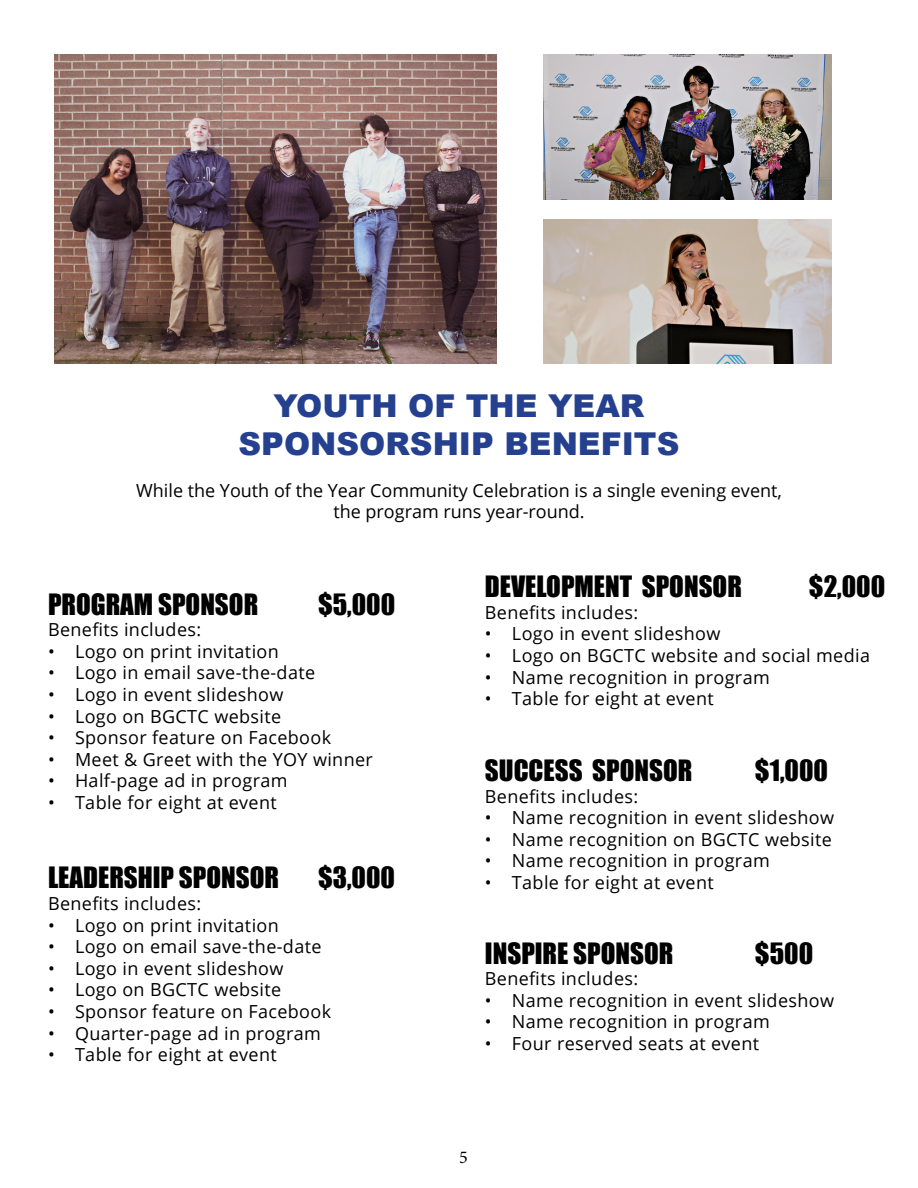
<style>
.page{position:relative;width:918px;height:1188px;background:#fff}
.page>*{position:absolute;margin:0;border:0;box-sizing:border-box;transform-origin:0 0}
.t1{font:900 31.5px/37.8px "Arial";color:#25408f;text-align:center}
.t2{font:27px "Impact";color:#000}
.t3{font:18px "Open Sans";letter-spacing:.02em;color:#000}
.t4{font:18px/21.6px "Open Sans";color:#000;text-align:center}
.t5{font:18px "Minion Pro";color:#000}
</style>
<div class="page">
<img style="left:54px;top:54px;width:443px;height:310px">
<img style="left:544px;top:54px;width:287px;height:145px">
<img style="left:544px;top:220px;width:287px;height:144px">
<h1 class="t1" style="left:239px;top:386px;width:442px">YOUTH OF THE YEAR<br>SPONSORSHIP BENEFITS</h1>
<p class="t4" style="left:136px;top:479px;width:647px">While the Youth of the Year Community Celebration is a single evening event, the program runs year-round.</p>
<h2 class="t2" style="left:48px;top:583px;width:212px">PROGRAM SPONSOR</h2>
<h2 class="t2" style="left:318px;top:583px;width:79px">$5,000</h2>
<p class="t3" style="left:48px;top:617px;width:155px">Benefits includes:</p>
<p class="t3" style="left:48px;top:639px;width:232px">• Logo on print invitation</p>
<p class="t3" style="left:48px;top:661px;width:269px">• Logo in email save-the-date</p>
<p class="t3" style="left:48px;top:682px;width:237px">• Logo in event slideshow</p>
<p class="t3" style="left:48px;top:704px;width:235px">• Logo on BGCTC website</p>
<p class="t3" style="left:48px;top:725px;width:285px">• Sponsor feature on Facebook</p>
<p class="t3" style="left:48px;top:747px;width:326px">• Meet &amp; Greet with the YOY winner</p>
<p class="t3" style="left:48px;top:769px;width:241px">• Half-page ad in program</p>
<p class="t3" style="left:48px;top:790px;width:230px">• Table for eight at event</p>
<h2 class="t2" style="left:48px;top:857px;width:233px">LEADERSHIP SPONSOR</h2>
<h2 class="t2" style="left:318px;top:857px;width:79px">$3,000</h2>
<p class="t3" style="left:48px;top:891px;width:155px">Benefits includes:</p>
<p class="t3" style="left:48px;top:913px;width:232px">• Logo on print invitation</p>
<p class="t3" style="left:48px;top:934px;width:275px">• Logo on email save-the-date</p>
<p class="t3" style="left:48px;top:956px;width:237px">• Logo in event slideshow</p>
<p class="t3" style="left:48px;top:978px;width:235px">• Logo on BGCTC website</p>
<p class="t3" style="left:48px;top:999px;width:285px">• Sponsor feature on Facebook</p>
<p class="t3" style="left:48px;top:1021px;width:274px">• Quarter-page ad in program</p>
<p class="t3" style="left:48px;top:1042px;width:230px">• Table for eight at event</p>
<h2 class="t2" style="left:485px;top:566px;width:258px">DEVELOPMENT SPONSOR</h2>
<h2 class="t2" style="left:809px;top:566px;width:78px">$2,000</h2>
<p class="t3" style="left:485px;top:600px;width:155px">Benefits includes:</p>
<p class="t3" style="left:485px;top:622px;width:237px">• Logo in event slideshow</p>
<p class="t3" style="left:485px;top:643px;width:387px">• Logo on BGCTC website and social media</p>
<p class="t3" style="left:485px;top:665px;width:286px">• Name recognition in program</p>
<p class="t3" style="left:485px;top:686px;width:230px">• Table for eight at event</p>
<h2 class="t2" style="left:485px;top:749px;width:209px">SUCCESS SPONSOR</h2>
<h2 class="t2" style="left:755px;top:749px;width:75px">$1,000</h2>
<p class="t3" style="left:485px;top:784px;width:155px">Benefits includes:</p>
<p class="t3" style="left:485px;top:805px;width:351px">• Name recognition in event slideshow</p>
<p class="t3" style="left:485px;top:827px;width:348px">• Name recognition on BGCTC website</p>
<p class="t3" style="left:485px;top:848px;width:286px">• Name recognition in program</p>
<p class="t3" style="left:485px;top:870px;width:230px">• Table for eight at event</p>
<h2 class="t2" style="left:485px;top:932px;width:190px">INSPIRE SPONSOR</h2>
<h2 class="t2" style="left:755px;top:932px;width:60px">$500</h2>
<p class="t3" style="left:485px;top:966px;width:155px">Benefits includes:</p>
<p class="t3" style="left:485px;top:988px;width:351px">• Name recognition in event slideshow</p>
<p class="t3" style="left:485px;top:1010px;width:286px">• Name recognition in program</p>
<p class="t3" style="left:485px;top:1031px;width:276px">• Four reserved seats at event</p>
<p class="t5" style="left:459px;top:1145px;width:10px">5</p>
</div>
